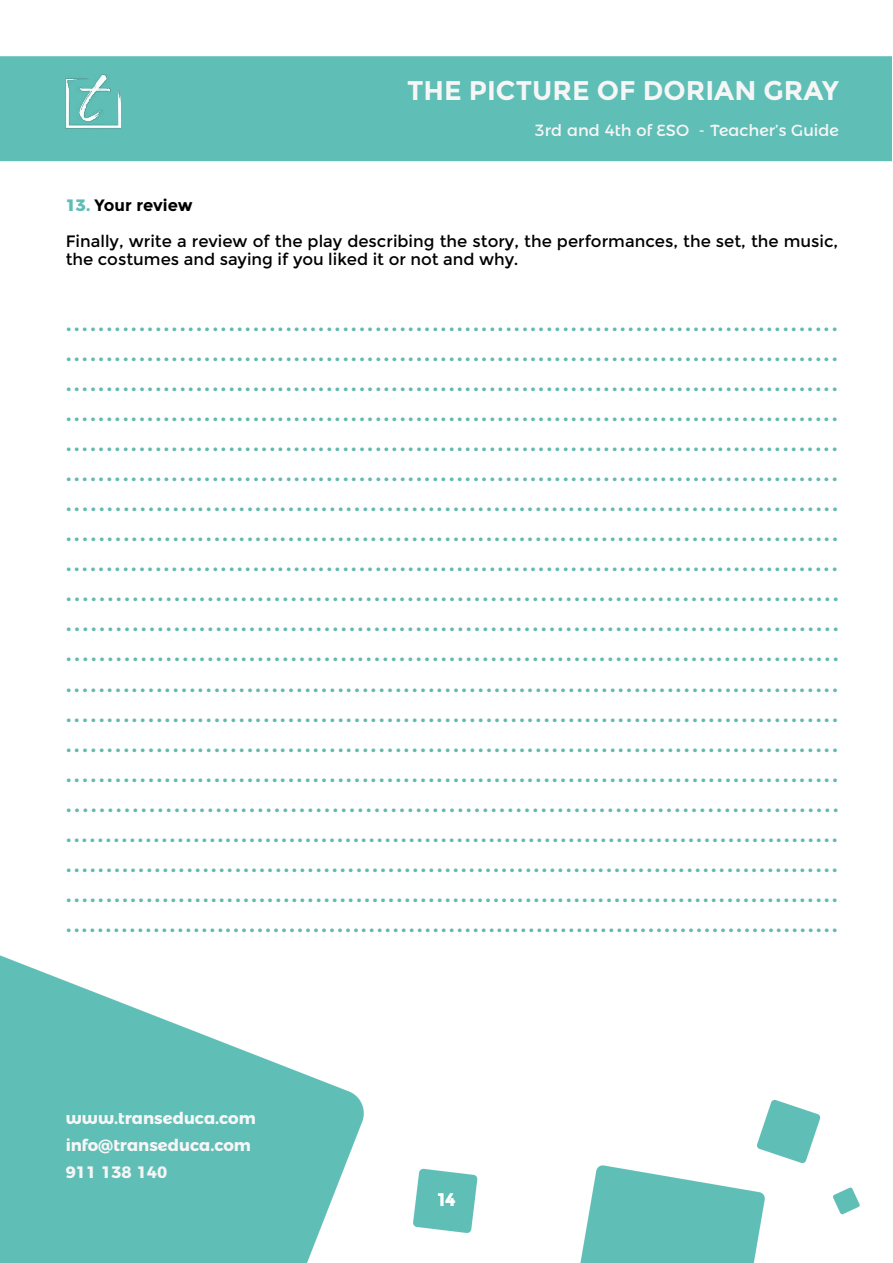
<style>
.page{position:relative;width:893px;height:1263px;background:#fff}
.page>*{position:absolute;margin:0;border:0;box-sizing:border-box;transform-origin:0 0}
.t1{font:700 27px "Montserrat";color:#f6f6f6}
.t2{font:700 21px/30px "Montserrat";color:#62b9af;text-align:justify}
.t3{font:700 18px "Montserrat";color:#fff}
.t4{font:16.5px/36px "Montserrat";color:#000}
.t5{font:700 16.5px/27px "Montserrat Alternates";color:#f6f6f6}
.t6{font:16.2px "Montserrat Alternates";color:#f6f6f6}
.s1{font-weight:800;color:#5fbeb6}
.s2{font-weight:700}
</style>
<div class="page">
<img style="left:0;top:56px;width:892px;height:1207px">
<img style="left:66px;top:74px;width:55px;height:66px">
<p class="t1" style="left:407px;top:75px;width:433px">THE PICTURE OF DORIAN GRAY</p>
<p class="t6" style="left:535px;top:118px;width:306px">3rd and 4th of ESO - Teacher’s Guide</p>
<p class="t4" style="left:66px;top:188px;width:774px"><span class="s1">13.</span> <span class="s2">Your review<br></span>Finally, write a review of the play describing the story, the performances, the set, the music,</p>
<p class="t4" style="left:66px;top:242px;width:454px">the costumes and saying if you liked it or not and why.</p>
<p class="t2" style="left:66px;top:309px;width:775px">............................................................................................... ............................................................................................... ............................................................................................... ............................................................................................... ............................................................................................... ............................................................................................... .............................................................................................. .............................................................................................. ............................................................................................... ............................................................................................. ............................................................................................. ............................................................................................. .............................................................................................. .............................................................................................. .............................................................................................. .............................................................................................. ............................................................................................. ................................................................................................. ................................................................................................ ................................................................................................ .................................................................................................</p>
<p class="t5" style="left:66px;top:1103px;width:192px">www.transeduca.com info@transeduca.com<br>911 138 140</p>
<p class="t3" style="left:438px;top:1189px;width:19px">14</p>
</div>
